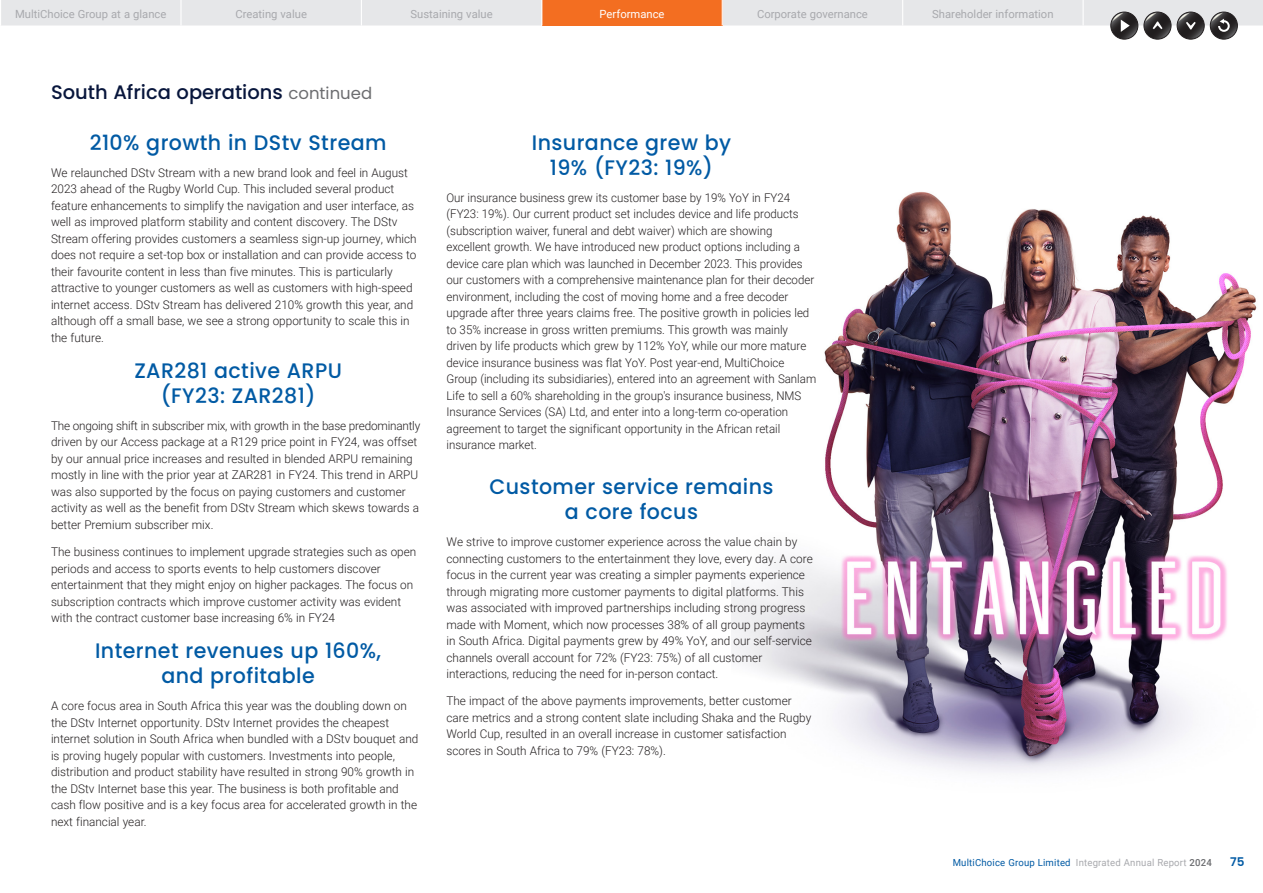
<style>
.page{position:relative;width:1263px;height:893px;background:#fff}
.page>*{position:absolute;margin:0;border:0;box-sizing:border-box;transform-origin:0 0}
._2024___Level_3{font:500 21px/25.2px "Poppins";letter-spacing:.02em;color:#015aa4;text-align:center}
._2024___Section_head_cont{font:500 19.5px "Poppins";color:#08163c}
._2024___Body_copy{font:300 12px/16.5px "Roboto";color:#231f20}
._2024___Body_copy-2{font:300 12px/16.5px "Roboto";color:#231f20;scale:.96 1}
.t1{font:600 12px "Poppins";color:#015aa4}
.t2{font:11.25px "Roboto";color:#a8a9ad}
.t3{font:11.25px "Roboto";color:#fff}
.t4{font:9.75px "Roboto";letter-spacing:.02em;color:#015aa4}
.s1{font-weight:400;font-size:16.5px;color:#6c6d70}
.s2{color:#a8a9ad}
.s3{font-weight:500;color:#6c6d70}
</style>
<div class="page">
<img style="left:732px;top:192px;width:525px;height:581px">
<svg style="left:1111px;top:12px;width:27px;height:27px"></svg>
<div style="left:1110px;top:12px;width:28px;height:28px;border:1px solid #231f20;border-radius:50%"></div>
<svg style="left:1144px;top:12px;width:27px;height:27px"></svg>
<div style="left:1143px;top:12px;width:28px;height:28px;border:1px solid #231f20;border-radius:50%"></div>
<svg style="left:1177px;top:12px;width:27px;height:27px"></svg>
<div style="left:1177px;top:12px;width:27px;height:28px;border:1px solid #231f20;border-radius:50%"></div>
<svg style="left:1210px;top:12px;width:27px;height:27px"></svg>
<div style="left:1210px;top:12px;width:28px;height:28px;border:1px solid #231f20;border-radius:50%"></div>
<svg style="left:1px;top:0;width:1262px;height:32px"></svg>
<p class="t2" style="left:15px;top:6px;width:153px">MultiChoice Group at a glance</p>
<p class="t2" style="left:235px;top:6px;width:73px">Creating value</p>
<p class="t2" style="left:411px;top:6px;width:84px">Sustaining value</p>
<p class="t3" style="left:599px;top:6px;width:67px">Performance</p>
<p class="t2" style="left:757px;top:6px;width:112px">Corporate governance</p>
<p class="t2" style="left:932px;top:6px;width:123px">Shareholder information</p>
<p class="_2024___Section_head_cont" style="left:51px;top:81px;width:323px">South Africa operations <span class="s1">continued</span></p>
<p class="_2024___Level_3" style="left:90px;top:130px;width:298px">210% growth in DStv Stream</p>
<p class="_2024___Body_copy" style="left:51px;top:164px;width:367px">We relaunched DStv Stream with a new brand look and feel in August 2023 ahead of the Rugby World Cup. This included several product feature enhancements to simplify the navigation and user interface, as well as improved platform stability and content discovery. The DStv Stream offering provides customers a seamless sign-up journey, which does not require a set-top box or installation and can provide access to their favourite content in less than five minutes. This is particularly attractive to younger customers as well as customers with high-speed internet access. DStv Stream has delivered 210% growth this year, and although off a small base, we see a strong opportunity to scale this in the future.</p>
<p class="_2024___Level_3" style="left:134px;top:358px;width:209px">ZAR281 active ARPU (FY23: ZAR281)</p>
<p class="_2024___Body_copy" style="left:51px;top:417px;width:371px">The ongoing shift in subscriber mix, with growth in the base predominantly driven by our Access package at a R129 price point in FY24, was offset by our annual price increases and resulted in blended ARPU remaining mostly in line with the prior year at ZAR281 in FY24. This trend in ARPU was also supported by the focus on paying customers and customer activity as well as the benefit from DStv Stream which skews towards a better Premium subscriber mix.</p>
<p class="_2024___Body_copy" style="left:51px;top:543px;width:367px">The business continues to implement upgrade strategies such as open periods and access to sports events to help customers discover entertainment that they might enjoy on higher packages. The focus on subscription contracts which improve customer activity was evident with the contract customer base increasing 6% in FY24</p>
<p class="_2024___Level_3" style="left:95px;top:638px;width:288px">Internet revenues up 160%, and profitable</p>
<p class="_2024___Body_copy" style="left:51px;top:697px;width:369px">A core focus area in South Africa this year was the doubling down on the DStv Internet opportunity. DStv Internet provides the cheapest internet solution in South Africa when bundled with a DStv bouquet and is proving hugely popular with customers. Investments into people, distribution and product stability have resulted in strong 90% growth in the DStv Internet base this year. The business is both profitable and cash flow positive and is a key focus area for accelerated growth in the next financial year.</p>
<p class="_2024___Level_3" style="left:532px;top:130px;width:201px">Insurance grew by<br>19% (FY23: 19%)</p>
<p class="_2024___Body_copy-2" style="left:446px;top:189px;width:387px">Our insurance business grew its customer base by 19% YoY in FY24 (FY23: 19%). Our current product set includes device and life products (subscription waiver, funeral and debt waiver) which are showing excellent growth. We have introduced new product options including a device care plan which was launched in December 2023. This provides our customers with a comprehensive maintenance plan for their decoder environment, including the cost of moving home and a free decoder upgrade after three years claims free. The positive growth in policies led to 35% increase in gross written premiums. This growth was mainly driven by life products which grew by 112% YoY, while our more mature device insurance business was flat YoY. Post year-end, MultiChoice Group (including its subsidiaries), entered into an agreement with Sanlam Life to sell a 60% shareholding in the group's insurance business, NMS Insurance Services (SA) Ltd, and enter into a long-term co-operation agreement to target the significant opportunity in the African retail insurance market.</p>
<p class="_2024___Level_3" style="left:489px;top:474px;width:285px">Customer service remains a core focus</p>
<p class="_2024___Body_copy" style="left:446px;top:533px;width:368px">We strive to improve customer experience across the value chain by connecting customers to the entertainment they love, every day. A core focus in the current year was creating a simpler payments experience through migrating more customer payments to digital platforms. This was associated with improved partnerships including strong progress made with Moment, which now processes 38% of all group payments in South Africa. Digital payments grew by 49% YoY, and our self-service channels overall account for 72% (FY23: 75%) of all customer interactions, reducing the need for in-person contact.</p>
<p class="_2024___Body_copy" style="left:446px;top:692px;width:366px">The impact of the above payments improvements, better customer care metrics and a strong content slate including Shaka and the Rugby World Cup, resulted in an overall increase in customer satisfaction scores in South Africa to 79% (FY23: 78%).</p>
<p class="t4" style="left:953px;top:855px;width:261px">MultiChoice Group Limited <span class="s2">Integrated Annual Report</span> <span class="s3">2024</span></p>
<p class="t1" style="left:1230px;top:855px;width:16px">75</p>
</div>
